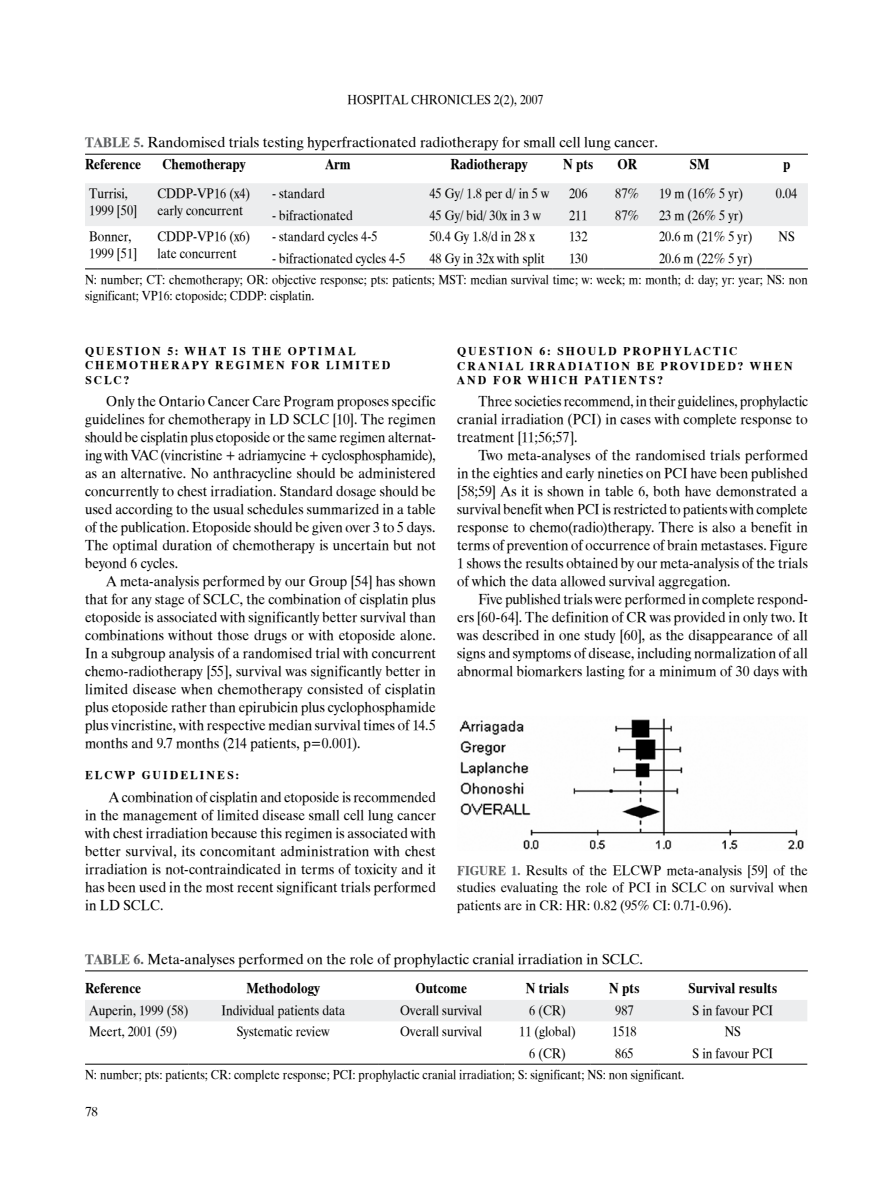
<style>
.page{position:relative;width:893px;height:1191px;background:#fff}
.page>*{position:absolute;margin:0;border:0;box-sizing:border-box;transform-origin:0 0}
.t1{font:15px/18px "UB Times";color:#000;text-align:justify;scale:.95 1}
.t2{font:15px/18px "UB Times";color:#000;text-align:justify;scale:.94 1}
.t3{font:15px/18px "UB Times";color:#000;text-align:justify;scale:.96 1}
.t4{font:15px "UB Times";color:#000}
.t5{font:15px/18px "UB Times";color:#000;text-align:justify;scale:.92 1}
.t6{font:15px "UB Times Bold";color:#000;scale:.9 1}
.t7{font:14.25px/17.1px "UB Times";color:#000;scale:.9 1}
.t8{font:14.25px/17.1px "UB Times";color:#000;text-align:justify;scale:.95 1}
.t9{font:14.25px "UB Times Bold";color:#5b5d5f}
.t10{font:13.5px/16.2px "UB Times";color:#000;scale:.9 1}
.t11{font:13.5px "UB Times Bold";color:#5b5d5f;scale:.95 1}
.t12{font:13.5px "UB Times";color:#000}
.t13{font:12px/14.4px "UB Times Bold";letter-spacing:.175em;color:#000}
.s1{font-family:"UB Times Bold";font-size:14.25px;color:#5b5d5f}
.s2{font-family:"UB Times Bold";font-size:13.5px;color:#5b5d5f}
</style>
<div class="page">
<img style="left:459px;top:718px;width:345px;height:132px">
<hr style="left:85px;top:154px;width:723px;height:1px;background:#000">
<div style="left:85px;top:183px;width:723px;height:43px;background:#ecedee"></div>
<hr style="left:85px;top:268px;width:72px;height:1px;background:#000">
<hr style="left:157px;top:268px;width:115px;height:1px;background:#000">
<hr style="left:765px;top:268px;width:43px;height:1px;background:#000">
<hr style="left:272px;top:268px;width:153px;height:1px;background:#000">
<hr style="left:425px;top:268px;width:128px;height:1px;background:#000">
<hr style="left:553px;top:268px;width:51px;height:1px;background:#000">
<hr style="left:604px;top:268px;width:47px;height:1px;background:#000">
<hr style="left:651px;top:268px;width:114px;height:1px;background:#000">
<hr style="left:85px;top:970px;width:723px;height:1px;background:#000">
<div style="left:85px;top:1000px;width:722px;height:21px;background:#ecedee"></div>
<hr style="left:85px;top:1063px;width:103px;height:1px;background:#000">
<hr style="left:188px;top:1063px;width:190px;height:1px;background:#000">
<hr style="left:378px;top:1063px;width:126px;height:1px;background:#000">
<hr style="left:504px;top:1063px;width:87px;height:1px;background:#000">
<hr style="left:591px;top:1063px;width:67px;height:1px;background:#000">
<hr style="left:658px;top:1063px;width:149px;height:1px;background:#000">
<p class="t10" style="left:348px;top:92px;width:219px">HOSPITAL CHRONICLES 2(2), 2007</p>
<p class="t9" style="left:85px;top:135px;width:19px">Table</p>
<p class="t4" style="left:133px;top:135px;width:526px"><span class="s1">5.</span> Randomised trials testing hyperfractionated radiotherapy for small cell lung cancer.</p>
<p class="t6" style="left:85px;top:156px;width:64px">Reference</p>
<p class="t6" style="left:162px;top:156px;width:94px">Chemotherapy</p>
<p class="t6" style="left:326px;top:156px;width:29px">Arm</p>
<p class="t6" style="left:450px;top:156px;width:87px">Radiotherapy</p>
<p class="t6" style="left:563px;top:156px;width:35px">N pts</p>
<p class="t6" style="left:617px;top:156px;width:23px">OR</p>
<p class="t6" style="left:689px;top:156px;width:24px">SM</p>
<p class="t6" style="left:783px;top:156px;width:10px">p</p>
<p class="t7" style="left:89px;top:185px;width:55px">Turrisi,<br>1999 [50]</p>
<p class="t7" style="left:157px;top:185px;width:105px">CDDP-VP16 (x4) early concurrent</p>
<p class="t7" style="left:272px;top:185px;width:60px">- standard</p>
<p class="t7" style="left:429px;top:185px;width:135px">45 Gy/ 1.8 per d/ in 5 w</p>
<p class="t7" style="left:569px;top:185px;width:22px">206</p>
<p class="t7" style="left:615px;top:185px;width:28px">87%</p>
<p class="t7" style="left:659px;top:185px;width:95px">19 m (16% 5 yr)</p>
<p class="t7" style="left:776px;top:185px;width:25px">0.04</p>
<p class="t7" style="left:272px;top:207px;width:91px">- bifractionated</p>
<p class="t7" style="left:429px;top:207px;width:126px">45 Gy/ bid/ 30x in 3 w</p>
<p class="t7" style="left:569px;top:207px;width:22px">211</p>
<p class="t7" style="left:615px;top:207px;width:28px">87%</p>
<p class="t7" style="left:659px;top:207px;width:95px">23 m (26% 5 yr)</p>
<p class="t7" style="left:89px;top:228px;width:55px">Bonner,<br>1999 [51]</p>
<p class="t7" style="left:157px;top:228px;width:105px">CDDP-VP16 (x6) late concurrent</p>
<p class="t7" style="left:272px;top:228px;width:119px">- standard cycles 4-5</p>
<p class="t7" style="left:429px;top:228px;width:119px">50.4 Gy 1.8/d in 28 x</p>
<p class="t7" style="left:569px;top:228px;width:22px">132</p>
<p class="t7" style="left:659px;top:228px;width:105px">20.6 m (21% 5 yr)</p>
<p class="t7" style="left:779px;top:228px;width:19px">NS</p>
<p class="t7" style="left:272px;top:250px;width:150px">- bifractionated cycles 4-5</p>
<p class="t7" style="left:429px;top:250px;width:130px">48 Gy in 32x with split</p>
<p class="t7" style="left:569px;top:250px;width:22px">130</p>
<p class="t7" style="left:659px;top:250px;width:105px">20.6 m (22% 5 yr)</p>
<p class="t10" style="left:85px;top:271px;width:805px">N: number; CT: chemotherapy; OR: objective response; pts: patients; MST: median survival time; w: week; m: month; d: day; yr: year; NS: non significant; VP16: etoposide; CDDP: cisplatin.</p>
<p class="t13" style="left:85px;top:344px;width:307px">QUESTION 5: WHAT IS THE OPTIMAL<br>CHEMOTHERAPY REGIMEN FOR LIMITED<br>SCLC?</p>
<p class="t1" style="left:85px;top:392px;width:371px;text-indent:21px">Only the Ontario Cancer Care Program proposes specific guidelines for chemotherapy in LD SCLC [10]. The regimen should be cisplatin plus etoposide or the same regimen alternat&shy;ing with VAC (vincristine + adriamycine + cyclosphosphamide), as an alternative. No anthracycline should be administered concurrently to chest irradiation. Standard dosage should be used according to the usual schedules summarized in a table of the publication. Etoposide should be given over 3 to 5 days.<br>The optimal duration of chemotherapy is uncertain but not beyond 6 cycles.</p>
<p class="t1" style="left:85px;top:572px;width:371px;text-indent:21px">A meta-analysis performed by our Group [54] has shown that for any stage of SCLC, the combination of cisplatin plus etoposide is associated with significantly better survival than combinations without those drugs or with etoposide alone.<br>In a subgroup analysis of a randomised trial with concurrent chemo-radiotherapy [55], survival was significantly better in limited disease when chemotherapy consisted of cisplatin plus etoposide rather than epirubicin plus cyclophosphamide plus vincristine, with respective median survival times of 14.5 months and 9.7 months (214 patients, p=0.001).</p>
<p class="t13" style="left:85px;top:768px;width:156px">ELCWP GUIDELINES:</p>
<p class="t2" style="left:85px;top:788px;width:375px;text-indent:24px">A combination of cisplatin and etoposide is recommended in the management of limited disease small cell lung cancer with chest irradiation because this regimen is associated with better survival, its concomitant administration with chest irradiation is not-contraindicated in terms of toxicity and it has been used in the most recent significant trials performed in LD SCLC.</p>
<p class="t13" style="left:457px;top:344px;width:337px">QUESTION 6: SHOULD PROPHYLACTIC<br>CRANIAL IRRADIATION BE PROVIDED? WHEN<br>AND FOR WHICH PATIENTS?</p>
<p class="t5" style="left:457px;top:393px;width:383px;text-indent:21px">Three societies recommend, in their guidelines, prophylactic cranial irradiation (PCI) in cases with complete response to treatment [11;56;57].</p>
<p class="t3" style="left:457px;top:447px;width:367px;text-indent:21px">Two meta-analyses of the randomised trials performed in the eighties and early nineties on PCI have been published [58;59] As it is shown in table 6, both have demonstrated a survival benefit when PCI is restricted to patients with complete response to chemo(radio)therapy. There is also a benefit in terms of prevention of occurrence of brain metastases. Figure 1 shows the results obtained by our meta-analysis of the trials of which the data allowed survival aggregation.</p>
<p class="t2" style="left:457px;top:591px;width:375px;text-indent:21px">Five published trials were performed in complete respond&shy;ers [60-64]. The definition of CR was provided in only two. It was described in one study [60], as the disappearance of all signs and symptoms of disease, including normalization of all abnormal biomarkers lasting for a minimum of 30 days with</p>
<p class="t8" style="left:457px;top:862px;width:371px;text-indent:54px"><span class="s2">1.</span> Results of the ELCWP meta-analysis [59] of the studies evaluating the role of PCI in SCLC on survival when patients are in CR: HR: 0.82 (95% CI: 0.71-0.96).</p>
<p class="t11" style="left:457px;top:863px;width:18px">Figure</p>
<p class="t9" style="left:85px;top:951px;width:19px">Table</p>
<p class="t4" style="left:133px;top:951px;width:511px"><span class="s1">6.</span> Meta-analyses performed on the role of prophylactic cranial irradiation in SCLC.</p>
<p class="t6" style="left:85px;top:980px;width:64px">Reference</p>
<p class="t6" style="left:246px;top:980px;width:83px">Methodology</p>
<p class="t6" style="left:416px;top:980px;width:58px">Outcome</p>
<p class="t6" style="left:526px;top:980px;width:50px">N trials</p>
<p class="t6" style="left:609px;top:980px;width:35px">N pts</p>
<p class="t6" style="left:688px;top:980px;width:100px">Survival results</p>
<p class="t7" style="left:89px;top:1002px;width:112px">Auperin, 1999 (58)</p>
<p class="t7" style="left:221px;top:1002px;width:139px">Individual patients data</p>
<p class="t7" style="left:400px;top:1002px;width:93px">Overall survival</p>
<p class="t7" style="left:529px;top:1002px;width:42px">6 (CR)</p>
<p class="t7" style="left:615px;top:1002px;width:22px">987</p>
<p class="t7" style="left:693px;top:1002px;width:91px">S in favour PCI</p>
<p class="t7" style="left:89px;top:1023px;width:99px">Meert, 2001 (59)</p>
<p class="t7" style="left:237px;top:1023px;width:105px">Systematic review</p>
<p class="t7" style="left:400px;top:1023px;width:93px">Overall survival</p>
<p class="t7" style="left:519px;top:1023px;width:64px">11 (global)</p>
<p class="t7" style="left:612px;top:1023px;width:29px">1518</p>
<p class="t7" style="left:725px;top:1023px;width:19px">NS</p>
<p class="t7" style="left:529px;top:1045px;width:42px">6 (CR)</p>
<p class="t7" style="left:615px;top:1045px;width:22px">865</p>
<p class="t7" style="left:693px;top:1045px;width:91px">S in favour PCI</p>
<p class="t10" style="left:85px;top:1066px;width:668px">N: number; pts: patients; CR: complete response; PCI: prophylactic cranial irradiation; S: significant; NS: non significant.</p>
<p class="t12" style="left:85px;top:1104px;width:14px">78</p>
</div>
